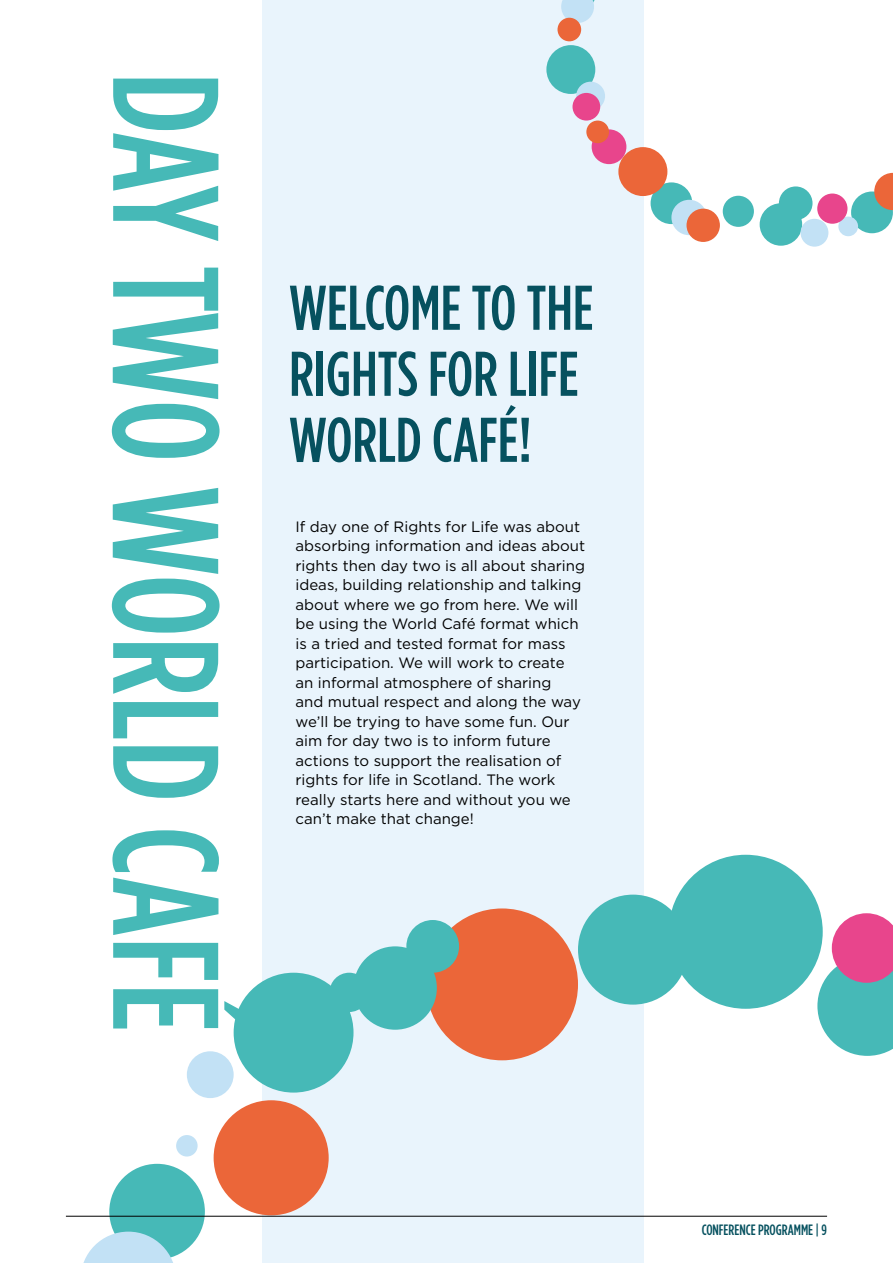
<style>
.page{position:relative;width:893px;height:1263px;background:#fff}
.page>*{position:absolute;margin:0;border:0;box-sizing:border-box;transform-origin:0 0}
.t1{font:500 150px "Gotham Condensed";color:#46b9b7}
.t2{font:500 63px/66px "Gotham Condensed";color:#06515f}
.t3{font:15px/19.5px "Gotham";color:#000}
.t4{font:500 15px "Gotham Condensed";color:#06515f}
</style>
<div class="page">
<div style="left:262px;top:0;width:382px;height:1263px;background:#e9f4fc"></div>
<div style="left:234px;top:973px;width:119px;height:119px;background:#46b9b7;border-radius:50%"></div>
<div style="left:109px;top:1164px;width:96px;height:95px;background:#46b9b7;border-radius:50%"></div>
<div style="left:330px;top:973px;width:39px;height:39px;background:#46b9b7;border-radius:50%"></div>
<svg style="left:83px;top:1231px;width:93px;height:32px"></svg>
<div style="left:176px;top:1135px;width:22px;height:21px;background:#c2e1f5;border-radius:50%"></div>
<div style="left:187px;top:1051px;width:47px;height:47px;background:#c2e1f5;border-radius:50%"></div>
<div style="left:669px;top:855px;width:154px;height:154px;background:#46b9b7;border-radius:50%"></div>
<div style="left:578px;top:895px;width:110px;height:109px;background:#46b9b7;border-radius:50%"></div>
<svg style="left:817px;top:913px;width:76px;height:143px"></svg>
<div style="left:214px;top:1100px;width:115px;height:115px;background:#eb6639;border-radius:50%"></div>
<div style="left:426px;top:908px;width:152px;height:152px;background:#eb6639;border-radius:50%"></div>
<div style="left:406px;top:920px;width:53px;height:53px;background:#46b9b7;border-radius:50%"></div>
<div style="left:353px;top:946px;width:84px;height:84px;background:#46b9b7;border-radius:50%"></div>
<div style="left:546px;top:45px;width:49px;height:49px;background:#46b9b7;border-radius:50%"></div>
<div style="left:651px;top:182px;width:41px;height:42px;background:#46b9b7;border-radius:50%"></div>
<div style="left:760px;top:203px;width:42px;height:43px;background:#46b9b7;border-radius:50%"></div>
<div style="left:779px;top:186px;width:33px;height:34px;background:#46b9b7;border-radius:50%"></div>
<div style="left:851px;top:191px;width:42px;height:42px;background:#46b9b7;border-radius:50%"></div>
<svg style="left:561px;top:0;width:34px;height:23px"></svg>
<div style="left:576px;top:82px;width:29px;height:28px;background:#c2e1f5;border-radius:50%"></div>
<div style="left:671px;top:200px;width:36px;height:35px;background:#c2e1f5;border-radius:50%"></div>
<div style="left:723px;top:196px;width:31px;height:31px;background:#46b9b7;border-radius:50%"></div>
<div style="left:838px;top:217px;width:20px;height:19px;background:#c2e1f5;border-radius:50%"></div>
<div style="left:800px;top:219px;width:28px;height:28px;background:#c2e1f5;border-radius:50%"></div>
<div style="left:572px;top:93px;width:28px;height:28px;background:#e8458c;border-radius:50%"></div>
<div style="left:592px;top:129px;width:34px;height:35px;background:#e8458c;border-radius:50%"></div>
<div style="left:817px;top:194px;width:30px;height:30px;background:#e8458c;border-radius:50%"></div>
<div style="left:557px;top:18px;width:24px;height:23px;background:#eb6639;border-radius:50%"></div>
<div style="left:586px;top:121px;width:23px;height:22px;background:#eb6639;border-radius:50%"></div>
<div style="left:618px;top:147px;width:49px;height:49px;background:#eb6639;border-radius:50%"></div>
<div style="left:686px;top:209px;width:34px;height:33px;background:#eb6639;border-radius:50%"></div>
<svg style="left:874px;top:173px;width:19px;height:37px"></svg>
<hr style="left:66px;top:1216px;width:761px;height:1px;background:#000">
<h1 class="t1" style="left:248px;top:72px;width:951px;rotate:90deg">DAY TWO WORLD CAFÉ</h1>
<h2 class="t2" style="left:289px;top:273px;width:306px">WELCOME TO THE<br>RIGHTS FOR LIFE<br>WORLD CAFÉ!</h2>
<p class="t3" style="left:296px;top:516px;width:291px">If day one of Rights for Life was about absorbing information and ideas about rights then day two is all about sharing ideas, building relationship and talking about where we go from here. We will be using the World Café format which is a tried and tested format for mass participation. We will work to create an informal atmosphere of sharing<br>and mutual respect and along the way we’ll be trying to have some fun. Our aim for day two is to inform future actions to support the realisation of rights for life in Scotland. The work really starts here and without you we can’t make that change!</p>
<p class="t4" style="left:702px;top:1222px;width:127px">CONFERENCE PROGRAMME | 9</p>
</div>
